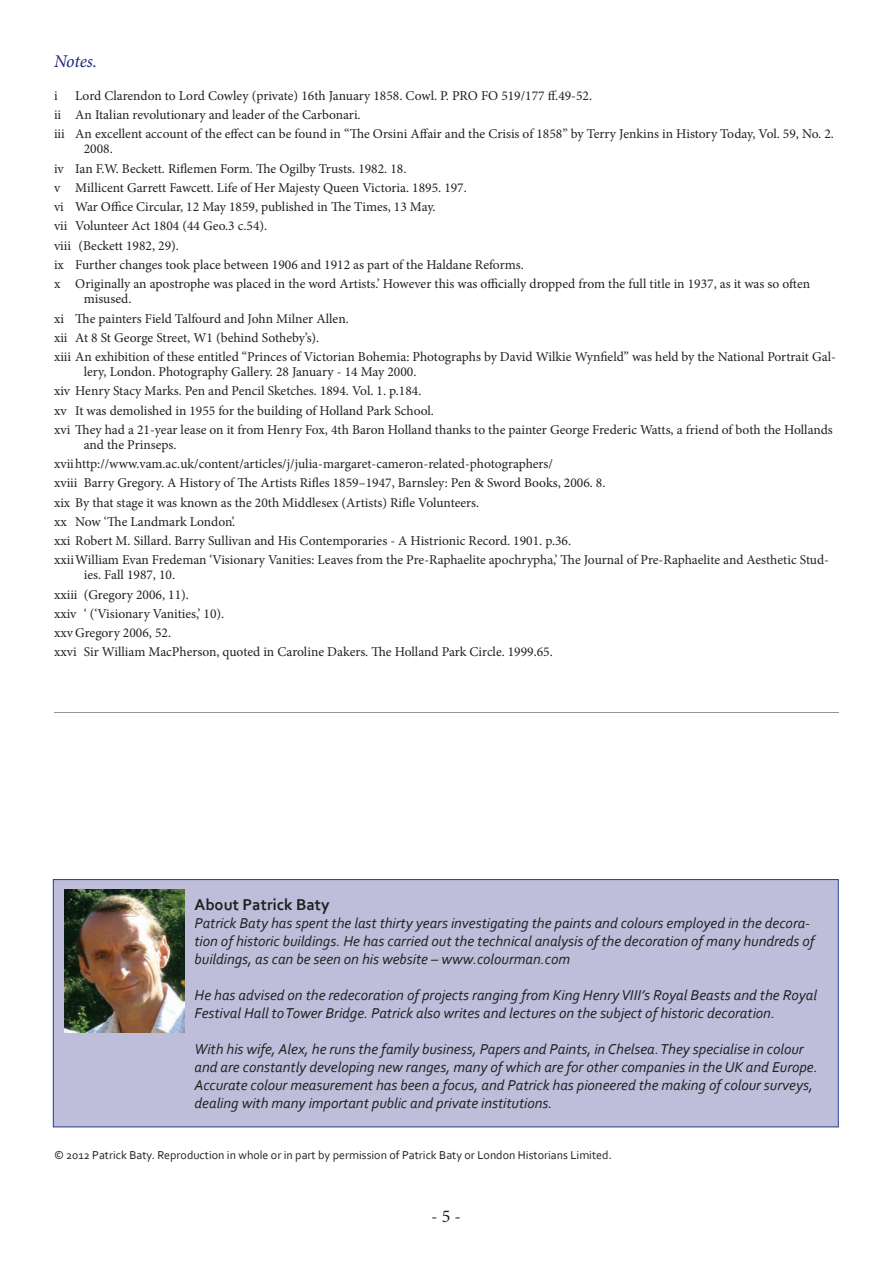
<style>
.page{position:relative;width:893px;height:1263px;background:#fff}
.page>*{position:absolute;margin:0;border:0;box-sizing:border-box;transform-origin:0 0}
.article_sub-head{font:italic 18px "Minion Pro";letter-spacing:-.01em;color:#1d2779}
.t1{font:18px "Minion Pro";color:#231f20}
.about_title{font:700 16.5px "Corbel";color:#231f20}
.t2{font:italic 15px/18px "Corbel";color:#231f20}
.t3{font:13.5px/15px "Minion Pro";color:#231f20}
.t4{font:12px "Corbel";color:#231f20}
</style>
<div class="page">
<div style="left:53px;top:879px;width:785px;height:248px;background:#bebeda"></div>
<div style="left:53px;top:879px;width:786px;height:248px;border:1px solid #253f8e"></div>
<img style="left:64px;top:889px;width:120px;height:144px">
<hr style="left:54px;top:712px;width:785px;height:1px;background:#939598">
<p class="article_sub-head" style="left:54px;top:49px;width:45px">Notes.</p>
<p class="t3" style="left:54px;top:88px;width:5px">i</p>
<p class="t3" style="left:75px;top:88px;width:518px">Lord Clarendon to Lord Cowley (private) 16th January 1858. Cowl. P. PRO FO 519/177 ff.49-52.</p>
<p class="t3" style="left:54px;top:107px;width:308px">ii An Italian revolutionary and leader of the Carbonari.</p>
<p class="t3" style="left:84px;top:127px;width:752px;text-indent:-30px">iii An excellent account of the effect can be found in “The Orsini Affair and the Crisis of 1858” by Terry Jenkins in History Today, Vol. 59, No. 2.<br>2008.</p>
<p class="t3" style="left:54px;top:161px;width:354px">iv Ian F.W. Beckett. Riflemen Form. The Ogilby Trusts. 1982. 18.</p>
<p class="t3" style="left:54px;top:180px;width:414px">v Millicent Garrett Fawcett. Life of Her Majesty Queen Victoria. 1895. 197.</p>
<p class="t3" style="left:54px;top:199px;width:383px">vi War Office Circular, 12 May 1859, published in The Times, 13 May.</p>
<p class="t3" style="left:54px;top:219px;width:215px">vii Volunteer Act 1804 (44 Geo.3 c.54).</p>
<p class="t3" style="left:54px;top:238px;width:126px">viii (Beckett 1982, 29).</p>
<p class="t3" style="left:54px;top:257px;width:471px">ix Further changes took place between 1906 and 1912 as part of the Haldane Reforms.</p>
<p class="t3" style="left:84px;top:276px;width:728px;text-indent:-30px">x Originally an apostrophe was placed in the word Artists.’ However this was officially dropped from the full title in 1937, as it was so often misused.</p>
<p class="t3" style="left:54px;top:311px;width:296px">xi The painters Field Talfourd and John Milner Allen.</p>
<p class="t3" style="left:54px;top:330px;width:267px">xii At 8 St George Street, W1 (behind Sotheby’s).</p>
<p class="t3" style="left:84px;top:349px;width:754px;text-indent:-30px">xiii An exhibition of these entitled “Princes of Victorian Bohemia: Photographs by David Wilkie Wynfield” was held by the National Portrait Gal&shy;lery, London. Photography Gallery. 28 January - 14 May 2000.</p>
<p class="t3" style="left:54px;top:383px;width:369px">xiv Henry Stacy Marks. Pen and Pencil Sketches. 1894. Vol. 1. p.184.</p>
<p class="t3" style="left:54px;top:403px;width:381px">xv It was demolished in 1955 for the building of Holland Park School.</p>
<p class="t3" style="left:84px;top:422px;width:751px;text-indent:-30px">xvi They had a 21-year lease on it from Henry Fox, 4th Baron Holland thanks to the painter George Frederic Watts, a friend of both the Hollands and the Prinseps.</p>
<p class="t3" style="left:54px;top:456px;width:500px">xviihttp://www.vam.ac.uk/content/articles/j/julia-margaret-cameron-related-photographers/</p>
<p class="t3" style="left:54px;top:475px;width:553px">xviii Barry Gregory. A History of The Artists Rifles 1859–1947, Barnsley: Pen &amp; Sword Books, 2006. 8.</p>
<p class="t3" style="left:54px;top:495px;width:427px">xix By that stage it was known as the 20th Middlesex (Artists) Rifle Volunteers.</p>
<p class="t3" style="left:54px;top:514px;width:183px">xx Now ‘The Landmark London’.</p>
<p class="t3" style="left:54px;top:533px;width:519px">xxi Robert M. Sillard. Barry Sullivan and His Contemporaries - A Histrionic Record. 1901. p.36.</p>
<p class="t3" style="left:84px;top:553px;width:747px;text-indent:-30px">xxiiWilliam Evan Fredeman ‘Visionary Vanities: Leaves from the Pre-Raphaelite apochrypha,’ The Journal of Pre-Raphaelite and Aesthetic Stud&shy;ies. Fall 1987, 10.</p>
<p class="t3" style="left:54px;top:587px;width:136px">xxiii (Gregory 2006, 11).</p>
<p class="t3" style="left:54px;top:606px;width:172px">xxiv ‘ (‘Visionary Vanities,’ 10).</p>
<p class="t3" style="left:54px;top:625px;width:119px">xxv Gregory 2006, 52.</p>
<p class="t3" style="left:54px;top:645px;width:500px">xxvi Sir William MacPherson, quoted in Caroline Dakers. The Holland Park Circle. 1999.65.</p>
<p class="about_title" style="left:195px;top:895px;width:137px">About Patrick Baty</p>
<p class="t2" style="left:195px;top:914px;width:621px">Patrick Baty has spent the last thirty years investigating the paints and colours employed in the decora&shy;tion of historic buildings. He has carried out the technical analysis of the decoration of many hundreds of buildings, as can be seen on his website – www.colourman.com</p>
<p class="t2" style="left:195px;top:986px;width:624px">He has advised on the redecoration of projects ranging from King Henry VIII’s Royal Beasts and the Royal<br>Festival Hall to Tower Bridge. Patrick also writes and lectures on the subject of historic decoration.</p>
<p class="t2" style="left:195px;top:1040px;width:625px">With his wife, Alex, he runs the family business, Papers and Paints, in Chelsea. They specialise in colour and are constantly developing new ranges, many of which are for other companies in the UK and Europe.<br>Accurate colour measurement has been a focus, and Patrick has pioneered the making of colour surveys, dealing with many important public and private institutions.</p>
<p class="t4" style="left:54px;top:1148px;width:559px">© 2012 Patrick Baty. Reproduction in whole or in part by permission of Patrick Baty or London Historians Limited.</p>
<p class="t1" style="left:431px;top:1204px;width:31px">- 5 -</p>
</div>
